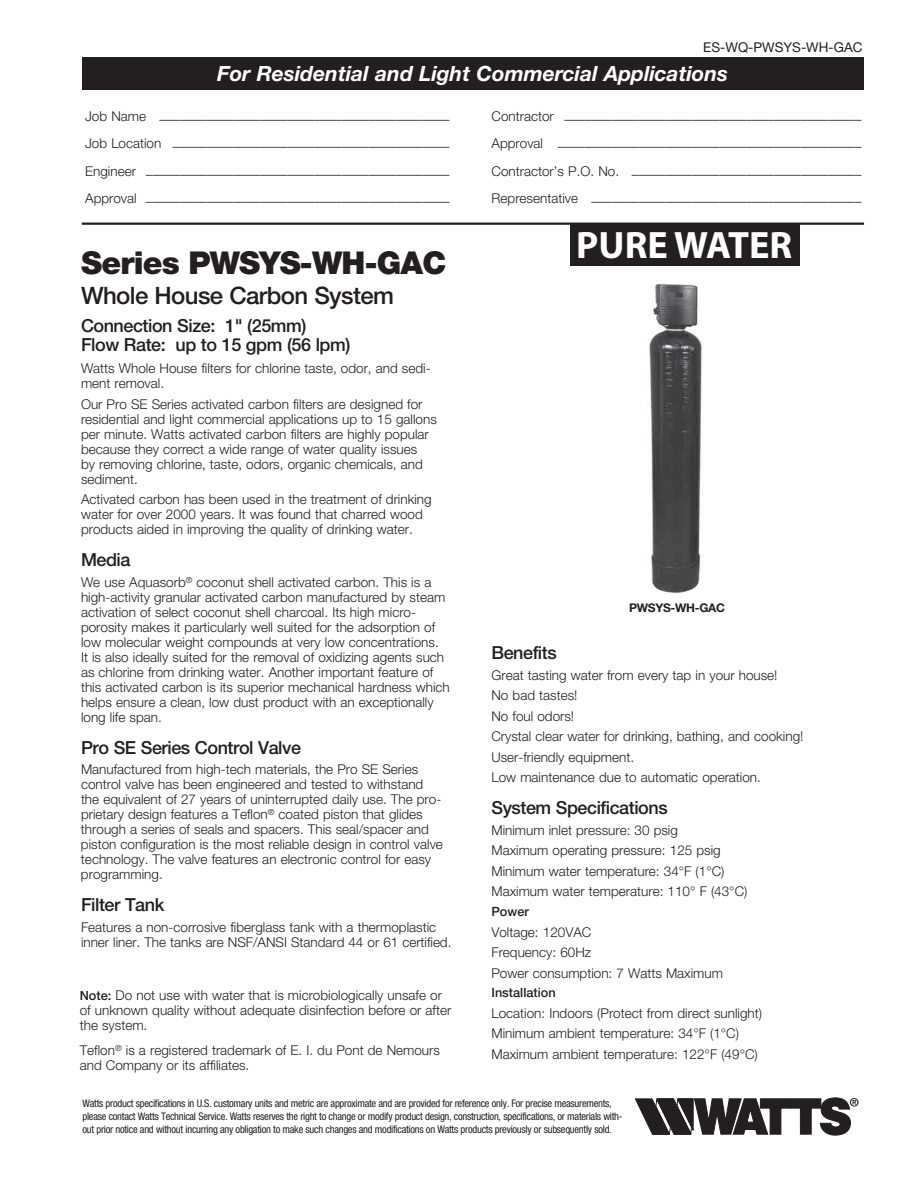
<style>
.page{position:relative;width:918px;height:1188px;background:#fff}
.page>*{position:absolute;margin:0;border:0;box-sizing:border-box;transform-origin:0 0}
.t1{font:700 38.25px "Myriad Pro";color:#fff}
.t2{font:900 31.5px "Helvetica Neue LT Std";letter-spacing:-.025em;color:#231f20}
.t3{font:500 24px "Helvetica Neue LT Std";letter-spacing:-.025em;color:#231f20}
.t4{font:italic 700 21px "Helvetica Neue LT Std";color:#fff}
.t5{font:500 18px/19.5px "Helvetica Neue LT Std";letter-spacing:-.025em;color:#231f20}
.t6{font:300 13.5px/15px "Helvetica Neue LT Std";color:#231f20}
.t7{font:13.5px "Helvetica Neue LT Std";color:#231f20}
.t8{font:500 12.75px "Helvetica Neue LT Std";color:#231f20}
.t9{font:700 12px "Helvetica Neue LT Std";letter-spacing:-.025em;color:#231f20}
.t10{font:condensed 10.5px/13.2px "Helvetica Neue LT Std";letter-spacing:-.025em;color:#231f20}
.s1{font-weight:500;font-size:12.75px}
</style>
<div class="page">
<img style="left:648px;top:283px;width:55px;height:310px">
<div style="left:82px;top:57px;width:781px;height:32px;background:#231f20"></div>
<hr style="left:82px;top:223px;width:782px;height:2px;background:#231f20">
<div style="left:570px;top:223px;width:229px;height:42px;background:#231f20"></div>
<svg style="left:635px;top:1097px;width:224px;height:39px"></svg>
<p class="t7" style="left:703px;top:39px;width:161px">ES-WQ-PWSYS-WH-GAC</p>
<h3 class="t4" style="left:217px;top:60px;width:512px">For Residential and Light Commercial Applications</h3>
<p class="t6" style="left:85px;top:112px;width:366px">Job Name –––––––––––––––––––––––––––––––––––––––––––</p>
<p class="t6" style="left:492px;top:112px;width:371px">Contractor ––––––––––––––––––––––––––––––––––––––––––––</p>
<p class="t6" style="left:85px;top:139px;width:366px">Job Location –––––––––––––––––––––––––––––––––––––––––</p>
<p class="t6" style="left:492px;top:139px;width:371px">Approval –––––––––––––––––––––––––––––––––––––––––––––</p>
<p class="t6" style="left:85px;top:166px;width:366px">Engineer –––––––––––––––––––––––––––––––––––––––––––––</p>
<p class="t6" style="left:492px;top:166px;width:371px">Contractor’s P.O. No. ––––––––––––––––––––––––––––––––––</p>
<p class="t6" style="left:85px;top:193px;width:366px">Approval –––––––––––––––––––––––––––––––––––––––––––––</p>
<p class="t6" style="left:492px;top:193px;width:371px">Representative ––––––––––––––––––––––––––––––––––––––––</p>
<h2 class="t2" style="left:81px;top:244px;width:367px">Series PWSYS-WH-GAC</h2>
<h3 class="t3" style="left:81px;top:281px;width:315px">Whole House Carbon System</h3>
<h3 class="t5" style="left:81px;top:316px;width:271px">Connection Size: 1" (25mm)<br>Flow Rate: up to 15 gpm (56 lpm)</h3>
<p class="t6" style="left:81px;top:360px;width:351px">Watts Whole House filters for chlorine taste, odor, and sedi&shy;ment removal.</p>
<p class="t6" style="left:81px;top:396px;width:357px">Our Pro SE Series activated carbon filters are designed for residential and light commercial applications up to 15 gallons per minute. Watts activated carbon filters are highly popular because they correct a wide range of water quality issues<br>by removing chlorine, taste, odors, organic chemicals, and sediment.</p>
<p class="t6" style="left:81px;top:492px;width:352px">Activated carbon has been used in the treatment of drinking water for over 2000 years. It was found that charred wood products aided in improving the quality of drinking water.</p>
<h3 class="t5" style="left:81px;top:550px;width:51px">Media</h3>
<p class="t6" style="left:81px;top:574px;width:370px">We use Aquasorb<sup>®</sup> coconut shell activated carbon. This is a high-activity granular activated carbon manufactured by steam activation of select coconut shell charcoal. Its high micro&shy;porosity makes it particularly well suited for the adsorption of low molecular weight compounds at very low concentrations.<br>It is also ideally suited for the removal of oxidizing agents such as chlorine from drinking water. Another important feature of this activated carbon is its superior mechanical hardness which helps ensure a clean, low dust product with an exceptionally long life span.</p>
<h3 class="t5" style="left:81px;top:737px;width:222px">Pro SE Series Control Valve</h3>
<p class="t6" style="left:81px;top:762px;width:363px">Manufactured from high-tech materials, the Pro SE Series control valve has been engineered and tested to withstand the equivalent of 27 years of uninterrupted daily use. The pro&shy;prietary design features a Teflon<sup>®</sup> coated piston that glides through a series of seals and spacers. This seal/spacer and piston configuration is the most reliable design in control valve technology. The valve features an electronic control for easy programming.</p>
<h3 class="t5" style="left:81px;top:895px;width:85px">Filter Tank</h3>
<p class="t6" style="left:81px;top:919px;width:372px">Features a non-corrosive fiberglass tank with a thermoplastic inner liner. The tanks are NSF/ANSI Standard 44 or 61 certified.</p>
<p class="t6" style="left:80px;top:987px;width:373px"><span class="s1">Note:</span> Do not use with water that is microbiologically unsafe or of unknown quality without adequate disinfection before or after the system.</p>
<p class="t6" style="left:80px;top:1042px;width:362px">Teflon<sup>®</sup> is a registered trademark of E. I. du Pont de Nemours and Company or its affiliates.</p>
<h1 class="t1" style="left:576px;top:224px;width:217px">PURE WATER</h1>
<p class="t9" style="left:629px;top:600px;width:97px">PWSYS-WH-GAC</p>
<h3 class="t5" style="left:491px;top:643px;width:67px">Benefits</h3>
<p class="t6" style="left:491px;top:664px;width:313px;line-height:20.5px">Great tasting water from every tap in your house!<br>No bad tastes!<br>No foul odors!<br>Crystal clear water for drinking, bathing, and cooking!<br>User-friendly equipment.<br>Low maintenance due to automatic operation.</p>
<h3 class="t5" style="left:491px;top:798px;width:178px">System Specifications</h3>
<p class="t6" style="left:491px;top:819px;width:258px;line-height:20.5px">Minimum inlet pressure: 30 psig<br>Maximum operating pressure: 125 psig Minimum water temperature: 34°F (1°C)<br>Maximum water temperature: 110° F (43°C)</p>
<p class="t8" style="left:491px;top:904px;width:39px">Power</p>
<p class="t6" style="left:491px;top:921px;width:233px;line-height:20.5px">Voltage: 120VAC<br>Frequency: 60Hz<br>Power consumption: 7 Watts Maximum</p>
<p class="t8" style="left:491px;top:985px;width:66px">Installation</p>
<p class="t6" style="left:491px;top:1003px;width:272px;line-height:20.5px">Location: Indoors (Protect from direct sunlight)<br>Minimum ambient temperature: 34°F (1°C)<br>Maximum ambient temperature: 122°F (49°C)</p>
<p class="t10" style="left:82px;top:1096px;width:542px">Watts product specifications in U.S. customary units and metric are approximate and are provided for reference only. For precise measurements, please contact Watts Technical Service. Watts reserves the right to change or modify product design, construction, specifications, or materials with&shy;out prior notice and without incurring any obligation to make such changes and modifications on Watts products previously or subsequently sold.</p>
</div>
